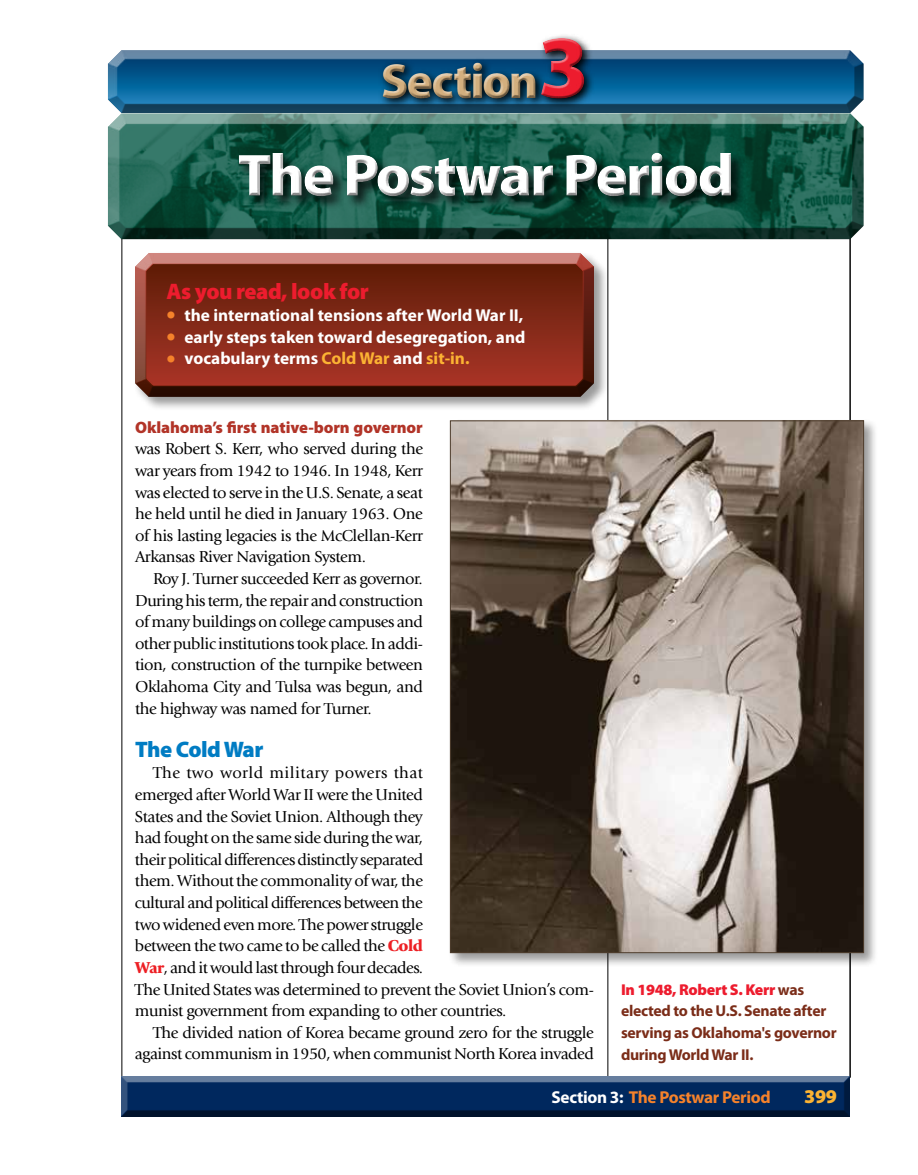
<style>
.page{position:relative;width:918px;height:1175px;background:#fff}
.page>*{position:absolute;margin:0;border:0;box-sizing:border-box;transform-origin:0 0}
.t1{font:900 60px "Myriad Pro";letter-spacing:-.035em;color:#fff}
.t2{font:900 49.5px "Myriad Pro";letter-spacing:-.04em;color:#d3af7e}
.t3{font:900 22.5px "Myriad Pro";letter-spacing:-.02em;color:#ed1c2e}
.t4{font:900 22.5px "Myriad Pro";letter-spacing:-.02em;color:#007cc3}
.t5{font:900 19.5px "Myriad Pro";color:#fcb333}
.t6{font:700 17.25px "Myriad Pro";color:#fff}
.t7{font:700 17.25px "Myriad Pro";letter-spacing:-.02em;color:#f5822b}
.t8{font:16.5px/21.6px "Giovanni";letter-spacing:-.025em;color:#000;text-align:justify}
.t9{font:900 16.5px "Myriad Pro";letter-spacing:-.005em;color:#b23428}
.t10{font:700 15.75px/21.6px "Myriad Pro";letter-spacing:-.02em;color:#7b2d19}
.s1{font-size:90px;color:#ed1c2e}
.s2{font-size:27px;color:#f5822b}
.s3{color:#fcb333}
.s4{font-weight:900;color:#ed1f24}
.s5{font-weight:900;color:#ed1c2e}
.s6{color:#fff}
</style>
<div class="page">
<div style="left:120px;top:1074px;width:732px;height:43px;background:#000;opacity:.75"></div>
<div style="left:133px;top:251px;width:475px;height:160px;background:#000;opacity:.4"></div>
<div style="left:133px;top:252px;width:462px;height:132px;background:#fff;opacity:.75"></div>
<div style="left:133px;top:264px;width:462px;height:135px;background:#000;opacity:.75"></div>
<div style="left:107px;top:49px;width:759px;height:51px;background:#fff;opacity:.75"></div>
<div style="left:107px;top:62px;width:759px;height:53px;background:#000;opacity:.75"></div>
<svg style="left:378px;top:45px;width:217px;height:65px;background:#184e6f"></svg>
<div style="left:379px;top:35px;width:209px;height:63px;background:#fff;opacity:.75"></div>
<div style="left:379px;top:43px;width:209px;height:59px;background:#000;opacity:.75"></div>
<div style="left:107px;top:112px;width:759px;height:114px;background:#fff;opacity:.75"></div>
<div style="left:107px;top:125px;width:759px;height:116px;background:#000;opacity:.75"></div>
<div style="left:237px;top:151px;width:509px;height:60px;background:#000;opacity:.75"></div>
<div style="left:235px;top:149px;width:500px;height:47px;background:#fff;opacity:.75"></div>
<div style="left:235px;top:151px;width:500px;height:49px;background:#000;opacity:.75"></div>
<div style="left:448px;top:418px;width:430px;height:549px;background:#000;opacity:.4"></div>
<img style="left:452px;top:422px;width:410px;height:529px">
<h2 class="t2" style="left:381px;top:48px;width:210px">Section<span class="s1">3</span></h2>
<h1 class="t1" style="left:238px;top:135px;width:498px">The Postwar Period</h1>
<h3 class="t3" style="left:166px;top:277px;width:204px">As you read, look for</h3>
<p class="t6" style="left:166px;top:304px;width:358px"><span class="s2">•</span> the international tensions after World War II,</p>
<p class="t6" style="left:166px;top:325px;width:360px"><span class="s2">•</span> early steps taken toward desegregation, and</p>
<p class="t6" style="left:166px;top:347px;width:305px"><span class="s2">•</span> vocabulary terms <span class="s3">Cold War</span> and <span class="s3">sit-in.</span></p>
<p class="t9" style="left:135px;top:416px;width:289px">Oklahoma’s first native-born governor</p>
<p class="t8" style="left:135px;top:438px;width:290px">was Robert S. Kerr, who served during the war years from 1942 to 1946. In 1948, Kerr was elected to serve in the U.S. Senate, a seat he held until he died in January 1963. One of his lasting legacies is the McClellan-Kerr Arkansas River Navigation System.</p>
<p class="t8" style="left:135px;top:568px;width:290px;text-indent:18px">Roy J. Turner succeeded Kerr as governor.<br>During his term, the repair and construction of many buildings on college campuses and other public institutions took place. In addi&shy;tion, construction of the turnpike between Oklahoma City and Tulsa was begun, and the highway was named for Turner.</p>
<h3 class="t4" style="left:135px;top:734px;width:130px">The Cold War</h3>
<p class="t8" style="left:135px;top:762px;width:460px;text-align:left;text-indent:18px">The two world military powers that<br>emerged after World War II were the United<br>States and the Soviet Union. Although they<br>had fought on the same side during the war,<br>their political differences distinctly separated<br>them. Without the commonality of war, the<br>cultural and political differences between the<br>two widened even more. The power struggle<br>between the two came to be called the <span class="s4">Cold<br>War</span>, and it would last through four decades.<br>The United States was determined to prevent the Soviet Union’s com&shy;munist government from expanding to other countries.</p>
<p class="t8" style="left:135px;top:1021px;width:460px;text-align:right">The divided nation of Korea became ground zero for the struggle against communism in 1950, when communist North Korea invaded</p>
<p class="t10" style="left:621px;top:978px;width:217px"><span class="s5">In 1948, Robert S. Kerr</span> was elected to the U.S. Senate after serving as Oklahoma's governor during World War II.</p>
<p class="t7" style="left:552px;top:1085px;width:221px"><span class="s6">Section 3:</span> The Postwar Period</p>
<p class="t5" style="left:804px;top:1083px;width:34px">399</p>
</div>
